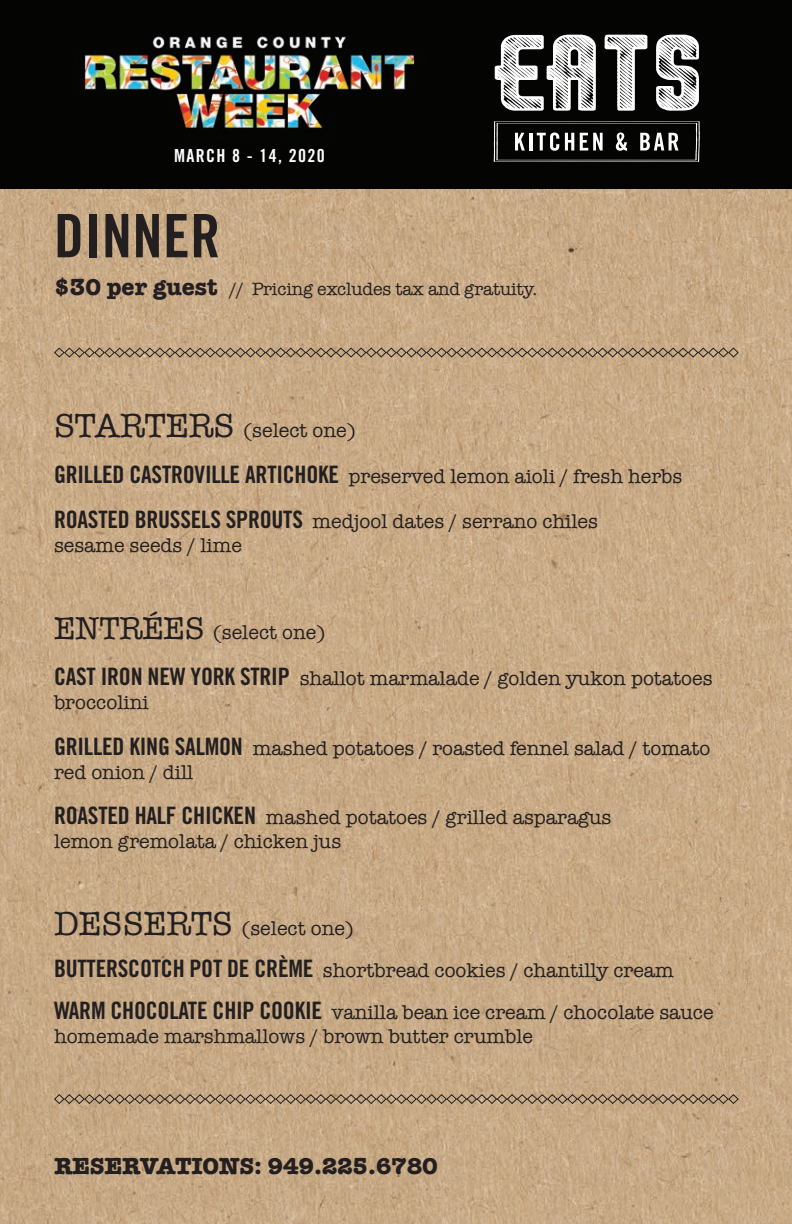
<style>
.page{position:relative;width:792px;height:1224px;background:#fff}
.page>*{position:absolute;margin:0;border:0;box-sizing:border-box;transform-origin:0 0}
.t1{font:60px "Trade Gothic LT Std Bd Cn 20";letter-spacing:.01em;color:#231f20}
.t2{font:700 24px "American Typewriter";letter-spacing:-.01em;color:#231f20}
.t3{font:20px/24px "American Typewriter";color:#231f20}
.t4{font:18px "American Typewriter";letter-spacing:-.01em;color:#231f20}
.t5{font:18px "Trade Gothic LT Std Bd Cn 20";letter-spacing:.075em;color:#fff}
.s1{font-weight:700;font-size:24px}
.s2{font-size:34px}
.s3{font-family:"Trade Gothic LT Std Bd Cn 20";font-size:24px}
.s4{font-size:32px}
</style>
<div class="page">
<img style="left:0;top:189px;width:792px;height:1035px">
<div style="left:0;top:0;width:792px;height:189px;background:#040503"></div>
<img style="left:84px;top:36px;width:331px;height:93px">
<svg style="left:495px;top:35px;width:101px;height:76px"></svg>
<svg style="left:605px;top:35px;width:42px;height:76px"></svg>
<svg style="left:656px;top:35px;width:43px;height:76px"></svg>
<svg style="left:494px;top:121px;width:206px;height:41px"></svg>
<svg style="left:53px;top:347px;width:686px;height:11px;background:#a28a6e"></svg>
<svg style="left:53px;top:1093px;width:686px;height:12px;background:#a38b70"></svg>
<p class="t5" style="left:174px;top:144px;width:152px">MARCH 8 - 14, 2020</p>
<p class="t1" style="left:54px;top:199px;width:168px">DINNER</p>
<p class="t4" style="left:54px;top:276px;width:485px"><span class="s1">$30 per guest</span> // Pricing excludes tax and gratuity.</p>
<p class="t3" style="left:54px;top:418px;width:303px"><span class="s2">STARTERS</span> (select one)</p>
<p class="t3" style="left:54px;top:463px;width:630px"><span class="s3">GRILLED CASTROVILLE ARTICHOKE</span> preserved lemon aioli / fresh herbs</p>
<p class="t3" style="left:54px;top:509px;width:545px"><span class="s3">ROASTED BRUSSELS SPROUTS</span> medjool dates / serrano chiles sesame seeds / lime</p>
<p class="t3" style="left:54px;top:620px;width:273px"><span class="s4">ENTRÉES</span> (select one)</p>
<p class="t3" style="left:54px;top:666px;width:660px"><span class="s3">CAST IRON NEW YORK STRIP</span> shallot marmalade / golden yukon potatoes broccolini</p>
<p class="t3" style="left:54px;top:735px;width:658px"><span class="s3">GRILLED KING SALMON</span> mashed potatoes / roasted fennel salad / tomato red onion / dill</p>
<p class="t3" style="left:54px;top:805px;width:559px"><span class="s3">ROASTED HALF CHICKEN</span> mashed potatoes / grilled asparagus lemon gremolata / chicken jus</p>
<p class="t3" style="left:54px;top:916px;width:302px"><span class="s2">DESSERTS</span> (select one)</p>
<p class="t3" style="left:54px;top:958px;width:621px"><span class="s3">BUTTERSCOTCH POT DE CRÈME</span> shortbread cookies / chantilly cream</p>
<p class="t3" style="left:54px;top:1000px;width:661px"><span class="s3">WARM CHOCOLATE CHIP COOKIE</span> vanilla bean ice cream / chocolate sauce homemade marshmallows / brown butter crumble</p>
<p class="t2" style="left:54px;top:1146px;width:385px">RESERVATIONS: 949.225.6780</p>
</div>
